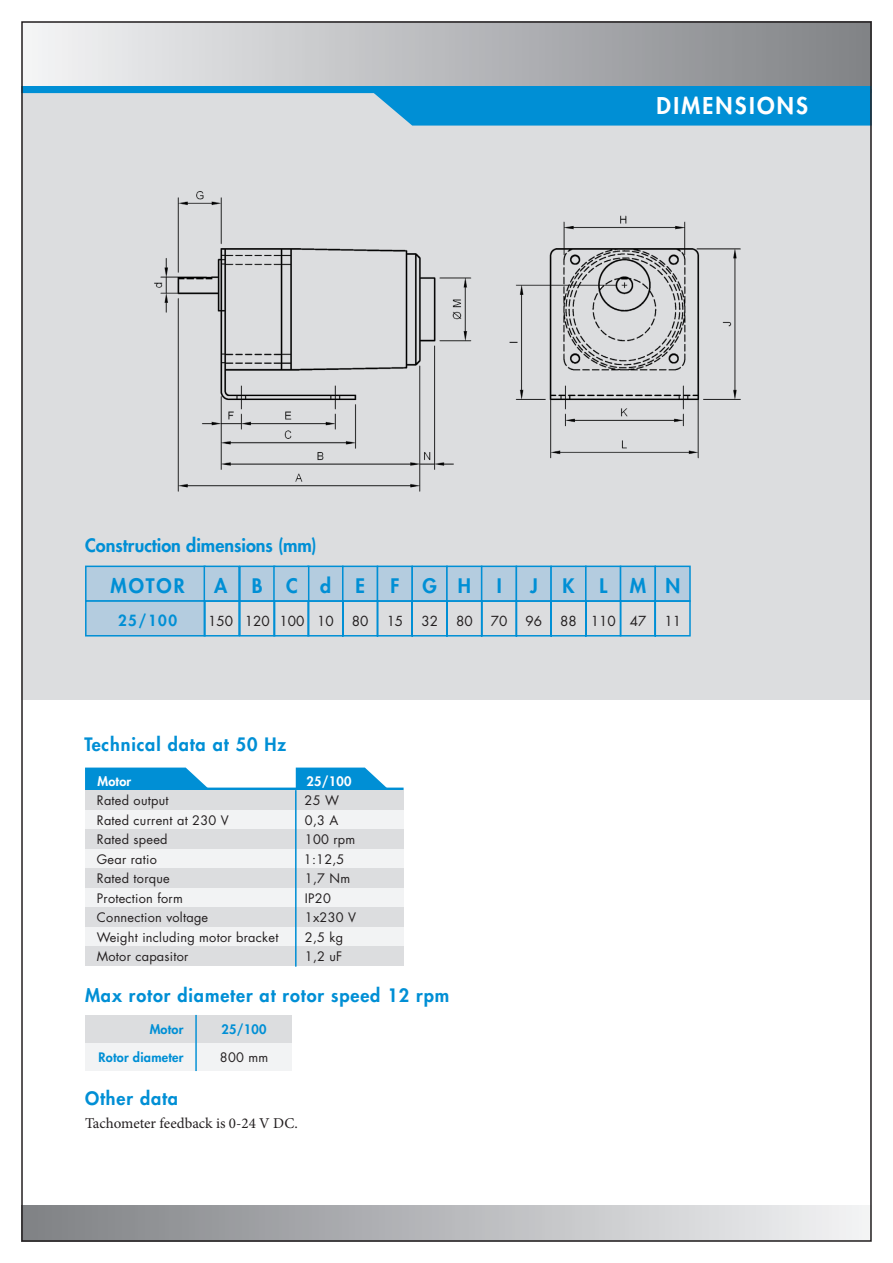
<style>
.page{position:relative;width:893px;height:1263px;background:#fff}
.page>*{position:absolute;margin:0;border:0;box-sizing:border-box;transform-origin:0 0}
.t1{font:800 22.5px "Futura Std";letter-spacing:.1em;color:#fff}
.t2{font:800 19.5px "Futura Std";letter-spacing:.1em;color:#008fd5}
.t3{font:800 18px "Futura Std";letter-spacing:.05em;color:#008fd5}
.t4{font:800 18px "Futura Std";color:#008fd5}
.t5{font:15px "Minion Pro";letter-spacing:-.005em;color:#231f20}
.t6{font:800 15px "Futura Std";color:#008fd5}
.t7{font:13.5px "Futura Std";color:#231f20}
.t8{font:12.75px/19.5px "Futura Std";letter-spacing:.02em;color:#231f20}
.t9{font:800 12.75px "Futura Std";letter-spacing:.02em;color:#008fd5}
.t10{font:800 12.75px "Futura Std";letter-spacing:.02em;color:#fff}
</style>
<div class="page">
<div style="left:21px;top:83px;width:851px;height:617px;background:#dcdddf"></div>
<svg style="left:24px;top:85px;width:845px;height:8px;background:#2096d0"></svg>
<div style="left:21px;top:21px;width:851px;height:64px;background:linear-gradient(to right,#f3f4f5,#7f8185)"></div>
<svg style="left:369px;top:89px;width:500px;height:37px;background:#0c93d5"></svg>
<svg style="left:21px;top:1206px;width:851px;height:36px;background:#b1b2b4"></svg>
<img style="left:154px;top:191px;width:587px;height:301px">
<div style="left:86px;top:566px;width:119px;height:35px;background:#b4ccdf"></div>
<div style="left:85px;top:566px;width:121px;height:36px;border:2px solid #008fd5"></div>
<div style="left:308px;top:566px;width:35px;height:35px;background:#b4ccdf"></div>
<div style="left:307px;top:566px;width:37px;height:36px;border:2px solid #008fd5"></div>
<div style="left:343px;top:566px;width:34px;height:35px;background:#b4ccdf"></div>
<div style="left:342px;top:566px;width:36px;height:36px;border:2px solid #008fd5"></div>
<div style="left:377px;top:566px;width:35px;height:35px;background:#b4ccdf"></div>
<div style="left:377px;top:566px;width:36px;height:36px;border:2px solid #008fd5"></div>
<div style="left:412px;top:566px;width:35px;height:35px;background:#b4ccdf"></div>
<div style="left:411px;top:566px;width:37px;height:36px;border:2px solid #008fd5"></div>
<div style="left:447px;top:566px;width:35px;height:35px;background:#b4ccdf"></div>
<div style="left:446px;top:566px;width:36px;height:36px;border:2px solid #008fd5"></div>
<div style="left:482px;top:566px;width:34px;height:35px;background:#b4ccdf"></div>
<div style="left:481px;top:566px;width:36px;height:36px;border:2px solid #008fd5"></div>
<div style="left:516px;top:566px;width:35px;height:35px;background:#b4ccdf"></div>
<div style="left:516px;top:566px;width:36px;height:36px;border:2px solid #008fd5"></div>
<div style="left:551px;top:566px;width:35px;height:35px;background:#b4ccdf"></div>
<div style="left:550px;top:566px;width:37px;height:36px;border:2px solid #008fd5"></div>
<div style="left:586px;top:566px;width:35px;height:35px;background:#b4ccdf"></div>
<div style="left:585px;top:566px;width:36px;height:36px;border:2px solid #008fd5"></div>
<div style="left:204px;top:566px;width:35px;height:35px;background:#b4ccdf"></div>
<div style="left:204px;top:566px;width:36px;height:36px;border:2px solid #008fd5"></div>
<div style="left:240px;top:566px;width:35px;height:35px;background:#b4ccdf"></div>
<div style="left:239px;top:566px;width:36px;height:36px;border:2px solid #008fd5"></div>
<div style="left:274px;top:566px;width:35px;height:35px;background:#b4ccdf"></div>
<div style="left:273px;top:566px;width:36px;height:36px;border:2px solid #008fd5"></div>
<div style="left:621px;top:566px;width:34px;height:35px;background:#b4ccdf"></div>
<div style="left:620px;top:566px;width:36px;height:36px;border:2px solid #008fd5"></div>
<div style="left:655px;top:566px;width:35px;height:35px;background:#b4ccdf"></div>
<div style="left:654px;top:566px;width:37px;height:36px;border:2px solid #008fd5"></div>
<svg style="left:85px;top:599px;width:606px;height:38px"></svg>
<div style="left:85px;top:810px;width:318px;height:19px;background:#f2f3f4"></div>
<svg style="left:85px;top:767px;width:122px;height:23px;background:#1b9bd9"></svg>
<svg style="left:296px;top:767px;width:90px;height:20px;background:#249fdb"></svg>
<div style="left:131px;top:787px;width:272px;height:6px;background:#008fd5"></div>
<div style="left:85px;top:829px;width:318px;height:20px;background:#dcdddf"></div>
<div style="left:85px;top:849px;width:318px;height:19px;background:#f2f3f4"></div>
<div style="left:85px;top:868px;width:318px;height:20px;background:#dcdddf"></div>
<div style="left:85px;top:888px;width:318px;height:19px;background:#f2f3f4"></div>
<div style="left:85px;top:907px;width:318px;height:20px;background:#dcdddf"></div>
<div style="left:85px;top:927px;width:318px;height:19px;background:#f2f3f4"></div>
<div style="left:85px;top:946px;width:318px;height:20px;background:#dcdddf"></div>
<div style="left:85px;top:790px;width:318px;height:20px;background:#dcdddf"></div>
<hr style="left:295px;top:790px;width:2px;height:176px;background:#008fd5">
<div style="left:85px;top:1015px;width:206px;height:28px;background:#dcdddf"></div>
<div style="left:85px;top:1043px;width:206px;height:28px;background:#f2f3f4"></div>
<hr style="left:195px;top:1015px;width:2px;height:56px;background:#008fd5">
<h1 class="t1" style="left:657px;top:92px;width:153px">DIMENSIONS</h1>
<h3 class="t4" style="left:85px;top:534px;width:233px">Construction dimensions (mm)</h3>
<h2 class="t2" style="left:110px;top:574px;width:76px">MOTOR</h2>
<h2 class="t2" style="left:214px;top:574px;width:15px">A</h2>
<h2 class="t2" style="left:320px;top:574px;width:13px">d</h2>
<h2 class="t2" style="left:355px;top:574px;width:11px">E</h2>
<h2 class="t2" style="left:390px;top:574px;width:82px">FGH</h2>
<h2 class="t2" style="left:497px;top:574px;width:6px">I</h2>
<h2 class="t2" style="left:530px;top:574px;width:9px">J</h2>
<h2 class="t2" style="left:563px;top:574px;width:14px">K</h2>
<h2 class="t2" style="left:599px;top:574px;width:9px">L</h2>
<p class="t7" style="left:208px;top:613px;width:26px">150</p>
<h2 class="t2" style="left:286px;top:574px;width:13px">C</h2>
<h2 class="t2" style="left:252px;top:574px;width:12px">B</h2>
<p class="t7" style="left:245px;top:613px;width:26px">120</p>
<p class="t6" style="left:118px;top:611px;width:60px">25/100</p>
<p class="t7" style="left:279px;top:613px;width:56px">100 10</p>
<p class="t7" style="left:352px;top:613px;width:18px">80</p>
<p class="t7" style="left:387px;top:613px;width:18px">15</p>
<p class="t7" style="left:421px;top:613px;width:18px">32</p>
<p class="t7" style="left:456px;top:613px;width:18px">80</p>
<p class="t7" style="left:491px;top:613px;width:18px">70</p>
<p class="t7" style="left:526px;top:613px;width:18px">96</p>
<p class="t7" style="left:560px;top:613px;width:57px">88 110</p>
<h2 class="t2" style="left:630px;top:574px;width:52px">M N</h2>
<p class="t7" style="left:630px;top:613px;width:18px">47</p>
<p class="t7" style="left:664px;top:613px;width:18px">11</p>
<h3 class="t3" style="left:84px;top:733px;width:203px">Technical data at 50 Hz</h3>
<p class="t10" style="left:97px;top:773px;width:35px">Motor</p>
<p class="t10" style="left:307px;top:773px;width:46px">25/100</p>
<p class="t8" style="left:97px;top:791px;width:183px">Rated output<br>Rated current at 230 V<br>Rated speed<br>Gear ratio<br>Rated torque<br>Protection form<br>Connection voltage<br>Weight including motor bracket<br>Motor capasitor</p>
<p class="t8" style="left:304px;top:791px;width:54px">25 W<br>0,3 A<br>100 rpm<br>1:12,5<br>1,7 Nm<br>IP20<br>1x230 V<br>2,5 kg<br>1,2 uF</p>
<h3 class="t3" style="left:85px;top:984px;width:366px">Max rotor diameter at rotor speed 12 rpm</h3>
<p class="t9" style="left:150px;top:1021px;width:35px">Motor</p>
<p class="t9" style="left:98px;top:1049px;width:87px">Rotor diameter</p>
<p class="t9" style="left:222px;top:1021px;width:46px">25/100</p>
<p class="t8" style="left:220px;top:1048px;width:50px">800 mm</p>
<h3 class="t3" style="left:85px;top:1087px;width:95px">Other data</h3>
<p class="t5" style="left:85px;top:1113px;width:214px">Tachometer feedback is 0-24 V DC.</p>
</div>
